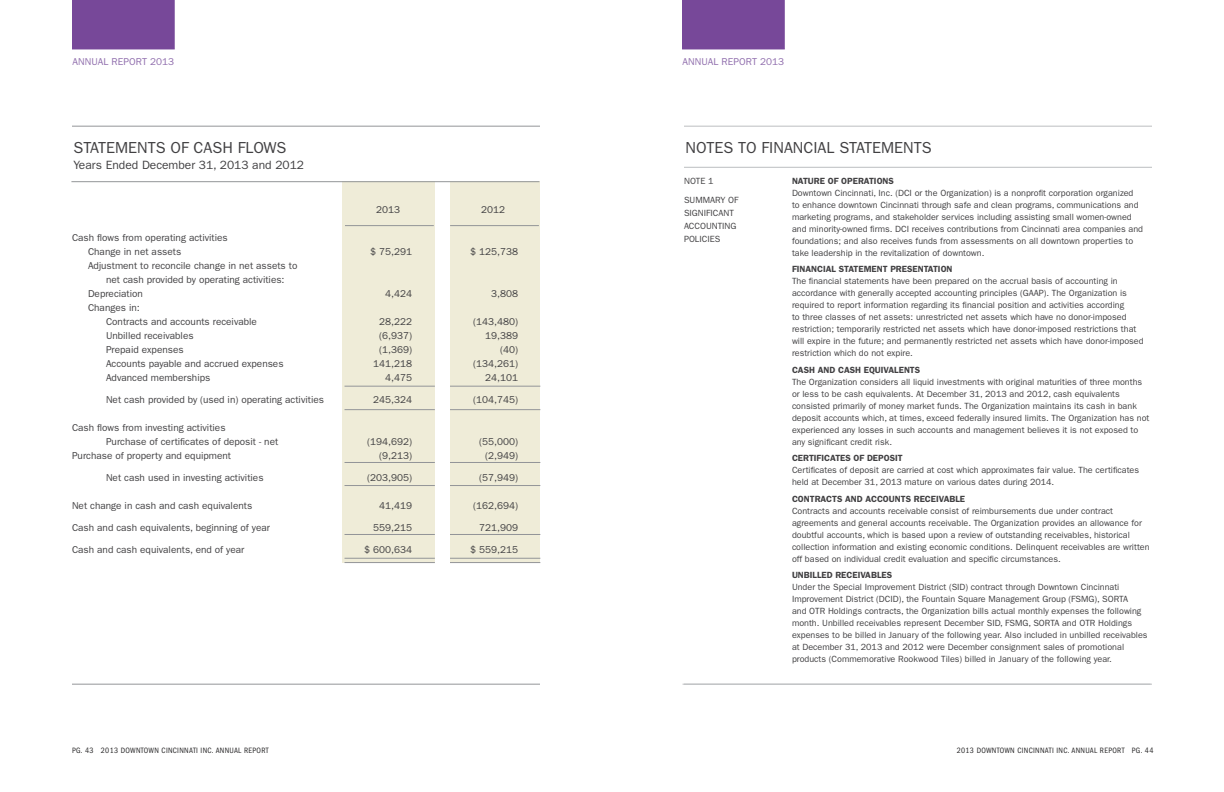
<style>
.page{position:relative;width:1224px;height:792px;background:#fff}
.page>*{position:absolute;margin:0;border:0;box-sizing:border-box;transform-origin:0 0}
.t1{font:16px "ITC Franklin Gothic Std";color:#414042}
.t2{font:12px "ITC Franklin Gothic Std";color:#414042}
.t3{font:10px/14px "ITC Franklin Gothic Std";color:#414042}
.t4{font:10px "ITC Franklin Gothic Std";letter-spacing:.01em;color:#906ead}
.t5{font:9px/12px "ITC Franklin Gothic Std";color:#414042}
.t6{font:600 9px "ITC Franklin Gothic Std";color:#414042}
.t7{font:condensed 8px "ITC Franklin Gothic Std";letter-spacing:.04em;color:#292829}
</style>
<div class="page">
<hr style="left:683px;top:684px;width:468px;height:1px;background:#bcbec0">
<hr style="left:72px;top:684px;width:468px;height:1px;background:#939598">
<hr style="left:684px;top:684px;width:468px;height:1px;background:#bcbec0">
<div style="left:343px;top:181px;width:92px;height:382px;background:#efecd8"></div>
<div style="left:450px;top:181px;width:90px;height:382px;background:#efecd8"></div>
<hr style="left:72px;top:126px;width:468px;height:1px;background:#939598">
<hr style="left:684px;top:126px;width:468px;height:1px;background:#bcbec0">
<hr style="left:71px;top:181px;width:468px;height:1px;background:#939598">
<hr style="left:684px;top:167px;width:468px;height:1px;background:#bcbec0">
<hr style="left:345px;top:225px;width:89px;height:1px;background:#939598">
<hr style="left:450px;top:225px;width:89px;height:1px;background:#939598">
<hr style="left:345px;top:386px;width:90px;height:1px;background:#939598">
<hr style="left:450px;top:386px;width:90px;height:1px;background:#939598">
<hr style="left:345px;top:409px;width:90px;height:1px;background:#939598">
<hr style="left:450px;top:409px;width:90px;height:1px;background:#939598">
<hr style="left:345px;top:462px;width:90px;height:1px;background:#939598">
<hr style="left:450px;top:462px;width:90px;height:1px;background:#939598">
<hr style="left:345px;top:485px;width:90px;height:1px;background:#939598">
<hr style="left:450px;top:485px;width:90px;height:1px;background:#939598">
<hr style="left:345px;top:534px;width:90px;height:1px;background:#939598">
<hr style="left:450px;top:534px;width:90px;height:1px;background:#939598">
<hr style="left:345px;top:558px;width:90px;height:1px;background:#939598">
<hr style="left:450px;top:558px;width:90px;height:1px;background:#939598">
<hr style="left:345px;top:562px;width:90px;height:1px;background:#939598">
<hr style="left:450px;top:562px;width:90px;height:1px;background:#939598">
<div style="left:682px;top:0;width:103px;height:49px;background:#774899"></div>
<div style="left:72px;top:0;width:103px;height:49px;background:#774899"></div>
<p class="t4" style="left:72px;top:55px;width:103px">annual r eport 2013</p>
<p class="t4" style="left:683px;top:55px;width:103px">annual r eport 2013</p>
<h1 class="t1" style="left:73px;top:138px;width:213px">Statem ents of Cash Flows</h1>
<h2 class="t2" style="left:73px;top:158px;width:232px">Years Ended December 31, 2013 and 2012</h2>
<p class="t3" style="left:88px;top:230px;width:141px;text-indent:-16px">Cash flows from operating activities<br>Change in net assets</p>
<p class="t3" style="left:376px;top:202px;width:25px">2013</p>
<p class="t3" style="left:481px;top:202px;width:25px">2012</p>
<p class="t3" style="left:370px;top:244px;width:43px">$ 75,291</p>
<p class="t3" style="left:470px;top:244px;width:49px">$ 125,738</p>
<p class="t3" style="left:72px;top:258px;width:227px">Adjustment to reconcile change in net assets to</p>
<p class="t3" style="left:106px;top:272px;width:180px">net cash provided by operating activities:</p>
<p class="t3" style="left:88px;top:286px;width:56px">Depreciation</p>
<p class="t3" style="left:385px;top:286px;width:28px">4,424</p>
<p class="t3" style="left:491px;top:286px;width:28px">3,808</p>
<p class="t3" style="left:106px;top:300px;width:152px;text-indent:-18px">Changes in:<br>Contracts and accounts receivable</p>
<p class="t3" style="left:379px;top:314px;width:34px">28,222</p>
<p class="t3" style="left:473px;top:314px;width:46px">(143,480)</p>
<p class="t3" style="left:106px;top:328px;width:89px">U nbilled receivables</p>
<p class="t3" style="left:379px;top:328px;width:34px">(6,937)</p>
<p class="t3" style="left:485px;top:328px;width:34px">19,389</p>
<p class="t3" style="left:106px;top:342px;width:79px">Prepaid expenses</p>
<p class="t3" style="left:379px;top:342px;width:34px">(1,369)</p>
<p class="t3" style="left:500px;top:342px;width:19px">(40)</p>
<p class="t3" style="left:106px;top:356px;width:179px">Accounts payable and accrued expenses</p>
<p class="t3" style="left:373px;top:356px;width:40px">141,218</p>
<p class="t3" style="left:473px;top:356px;width:46px">(134,261)</p>
<p class="t3" style="left:106px;top:370px;width:106px">Advanced memberships</p>
<p class="t3" style="left:385px;top:370px;width:28px">4,475</p>
<p class="t3" style="left:485px;top:370px;width:34px">24,101</p>
<p class="t3" style="left:106px;top:392px;width:220px">Net cash provided by (used in) operating activities</p>
<p class="t3" style="left:373px;top:392px;width:40px">245,324</p>
<p class="t3" style="left:473px;top:392px;width:46px">(104,745)</p>
<p class="t3" style="left:72px;top:420px;width:155px">Cash flows from investing activities<br>P</p>
<p class="t3" style="left:112px;top:434px;width:168px">urchase of certificates of deposit - net</p>
<p class="t3" style="left:367px;top:434px;width:46px">(194,692)</p>
<p class="t3" style="left:479px;top:434px;width:40px">(55,000)</p>
<p class="t3" style="left:72px;top:448px;width:161px">Purchase of property and equipment</p>
<p class="t3" style="left:379px;top:448px;width:34px">(9,213)</p>
<p class="t3" style="left:485px;top:448px;width:34px">(2,949)</p>
<p class="t3" style="left:72px;top:470px;width:15px">N</p>
<p class="t3" style="left:113px;top:470px;width:152px">et cash used in investing activities</p>
<p class="t3" style="left:367px;top:470px;width:46px">(203,905)</p>
<p class="t3" style="left:479px;top:470px;width:40px">(57,949)</p>
<p class="t3" style="left:72px;top:498px;width:182px">Net change in cash and cash equivalents</p>
<p class="t3" style="left:379px;top:498px;width:34px">41,419</p>
<p class="t3" style="left:473px;top:498px;width:46px">(162,694)</p>
<p class="t3" style="left:72px;top:520px;width:200px">Cash and cash equivalents, beginning of year</p>
<p class="t3" style="left:373px;top:520px;width:40px">559,215</p>
<p class="t3" style="left:479px;top:520px;width:41px">721,909</p>
<p class="t3" style="left:72px;top:542px;width:174px">Cash and cash equivalents, end of year</p>
<p class="t3" style="left:364px;top:542px;width:49px">$ 600,634</p>
<p class="t3" style="left:470px;top:542px;width:49px">$ 559,215</p>
<h1 class="t1" style="left:685px;top:138px;width:246px">Notes to Fi nancial Statem ents</h1>
<p class="t5" style="left:684px;top:171px;width:51px;line-height:19px">NOTE 1<br>SU MMARY OF</p>
<p class="t5" style="left:684px;top:206px;width:41px;line-height:13px">SIGN IFICANT<br>ACCOUNT</p>
<p class="t5" style="left:722px;top:220px;width:9px">ING</p>
<p class="t5" style="left:684px;top:233px;width:38px">POLICIES</p>
<p class="t6" style="left:792px;top:176px;width:103px">NATURE OF OPERATIONS</p>
<p class="t5" style="left:792px;top:187px;width:353px">Downtown Cincinnati, Inc. (DCI or the Organization) is a nonprofit corporation organized to enhance downtown Cincinnati through safe and clean programs, communications and marketing programs, and stakeholder services including assisting small women-owned and minority-owned firms. DCI receives contributions from Cincinnati area companies and foundations; and also receives funds from assessments on all downtown properties to take leadership in the revitalization of downtown.</p>
<p class="t6" style="left:792px;top:264px;width:161px">FINANCIAL STATEMENT PRESENTATION</p>
<p class="t5" style="left:792px;top:276px;width:327px">The financial statements have been prepared on the accrual basis of accounting in accordance with generally accepted accounting principles (GAAP</p>
<p class="t5" style="left:792px;top:287px;width:353px;text-indent:252px">). The Organization is required to report information regarding its financial position and activities according<br>to three classes of net assets: unrestricted net assets which have no donor-imposed restriction; temporarily restricted net assets which have donor-imposed restrictions that will expire in the future; and permanently restricted net assets which have donor-imposed restriction which do not expire.</p>
<p class="t6" style="left:792px;top:365px;width:130px">CASH AND CASH EQUIVALENTS</p>
<p class="t5" style="left:792px;top:376px;width:359px">The Organization considers all liquid investments with original maturities of three months or less to be cash equivalents. At December 31, 2013 and 2012, cash equivalents consisted primarily of money market funds. The Organization maintains its cash in bank deposit accounts which, at times, exceed federally insured limits. The Organization has not experienced any losses in such accounts and management believes it is not exposed to any significant credit risk.</p>
<p class="t6" style="left:792px;top:453px;width:112px">CERTIFICATES OF DEPOSIT</p>
<p class="t5" style="left:792px;top:464px;width:349px">Certificates of deposit are carried at cost which approximates fair value. The certificates held at December 31, 2013 mature on various dates during 2014.</p>
<p class="t6" style="left:792px;top:494px;width:175px">CONTRACTS AND ACCOUNTS RECEIVABLE</p>
<p class="t5" style="left:792px;top:505px;width:359px">Contracts and accounts receivable consist of reimbursements due under contract agreements and general accounts receivable. The Organization provides an allowance for doubtful accounts, which is based upon a review of outstanding receivables, historical collection information and existing economic conditions. Delinquent receivables are written off based on individual credit evaluation and specific circumstances.</p>
<p class="t6" style="left:792px;top:570px;width:102px">UN BILLED RECEIVABLES</p>
<p class="t5" style="left:792px;top:581px;width:357px">U nder the Special Improvement District (SID) contract through Downtown Cincinnati Improvement District (DCID), the Fountain Square Management Group (FSMG), SORTA<br>and OTR H oldings contracts, the Organization bills actual monthly expenses the following month. U nbilled receivables represent December SID, FSMG, SORTA and OTR Holdings expenses to be billed in January of the following year. Also included in unbilled receivables at December 31, 2013 and 2012 were December consignment sales of promotional products (Commemorative Rookwood Tiles) billed in January of the following year.</p>
<p class="t7" style="left:72px;top:746px;width:198px">PG. 43 2013 DOWNTOWN CINCINNATI INC. ANNUAL REPORT</p>
<p class="t7" style="left:957px;top:746px;width:198px">2013 DOWNTOWN CINCINNATI INC. ANNUAL REPORT PG. 44</p>
</div>
